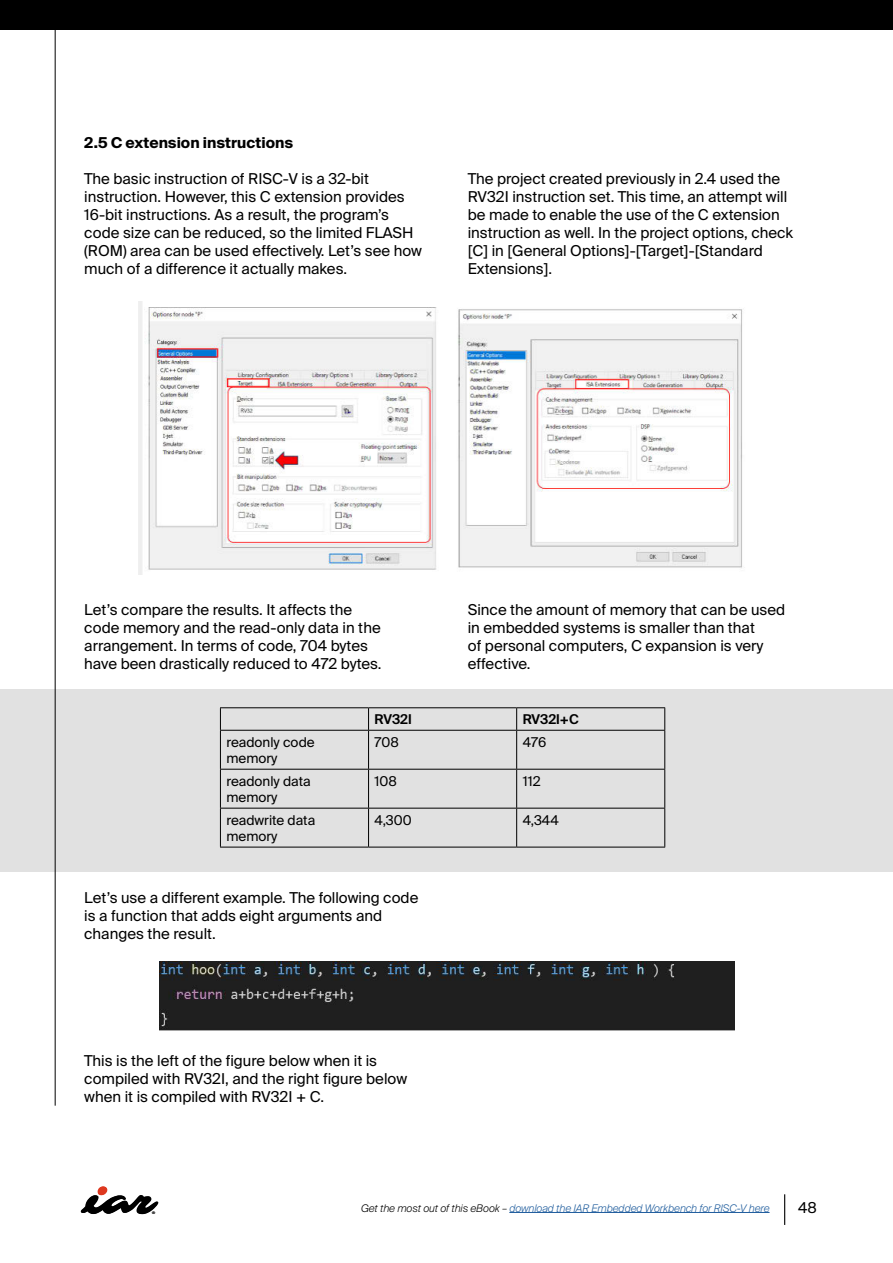
<style>
.page{position:relative;width:893px;height:1263px;background:#fff}
.page>*{position:absolute;margin:0;border:0;box-sizing:border-box;transform-origin:0 0}
.t1{font:15px/18px "Suisse Intl";color:#000}
.t2{font:700 15px "Suisse Intl";color:#000}
.t3{font:13.5px/16.5px "Suisse Intl";color:#000}
.t4{font:600 13.5px "Suisse Intl";color:#000}
.t5{font:italic 300 10.5px "Suisse Intl";color:#215e9e}
.s1{color:#000}
</style>
<div class="page">
<hr style="left:509px;top:1212px;width:260px;height:1px;background:#215e9e">
<hr style="left:784px;top:1194px;width:1px;height:31px;background:#000">
<div style="left:0;top:690px;width:893px;height:182px;background:#e1e1e1"></div>
<svg style="left:81px;top:1186px;width:77px;height:28px"></svg>
<div style="left:0;top:0;width:892px;height:30px;background:#000"></div>
<hr style="left:55px;top:0;width:1px;height:1106px;background:#000">
<img style="left:138px;top:302px;width:605px;height:272px">
<hr style="left:220px;top:707px;width:149px;height:1px;background:#000">
<svg style="left:220px;top:708px;width:1px;height:22px"></svg>
<hr style="left:369px;top:707px;width:148px;height:1px;background:#000">
<svg style="left:368px;top:708px;width:1px;height:22px"></svg>
<hr style="left:517px;top:707px;width:148px;height:1px;background:#000">
<svg style="left:516px;top:708px;width:1px;height:22px"></svg>
<svg style="left:664px;top:708px;width:1px;height:22px"></svg>
<hr style="left:220px;top:730px;width:149px;height:1px;background:#000">
<hr style="left:220px;top:731px;width:1px;height:38px;background:#000">
<hr style="left:369px;top:730px;width:148px;height:1px;background:#000">
<hr style="left:368px;top:731px;width:1px;height:38px;background:#000">
<hr style="left:517px;top:730px;width:148px;height:1px;background:#000">
<hr style="left:516px;top:731px;width:1px;height:38px;background:#000">
<hr style="left:664px;top:731px;width:1px;height:38px;background:#000">
<hr style="left:220px;top:769px;width:149px;height:1px;background:#000">
<hr style="left:220px;top:769px;width:1px;height:39px;background:#000">
<hr style="left:369px;top:769px;width:148px;height:1px;background:#000">
<hr style="left:368px;top:769px;width:1px;height:39px;background:#000">
<hr style="left:517px;top:769px;width:148px;height:1px;background:#000">
<hr style="left:516px;top:769px;width:1px;height:39px;background:#000">
<hr style="left:664px;top:769px;width:1px;height:39px;background:#000">
<hr style="left:220px;top:808px;width:149px;height:1px;background:#000">
<hr style="left:220px;top:808px;width:1px;height:39px;background:#000">
<hr style="left:369px;top:808px;width:148px;height:1px;background:#000">
<hr style="left:368px;top:808px;width:1px;height:39px;background:#000">
<hr style="left:517px;top:808px;width:148px;height:1px;background:#000">
<hr style="left:516px;top:808px;width:1px;height:39px;background:#000">
<hr style="left:664px;top:808px;width:1px;height:39px;background:#000">
<hr style="left:220px;top:847px;width:149px;height:1px;background:#000">
<hr style="left:369px;top:847px;width:148px;height:1px;background:#000">
<hr style="left:517px;top:847px;width:148px;height:1px;background:#000">
<img style="left:159px;top:961px;width:575px;height:69px">
<p class="t2" style="left:84px;top:134px;width:210px">2.5 C extension instructions</p>
<p class="t1" style="left:84px;top:170px;width:339px">The basic instruction of RISC-V is a 32-bit instruction. However, this C extension provides 16-bit instructions. As a result, the program’s code size can be reduced, so the limited FLASH (ROM) area can be used effectively. Let’s see how much of a difference it actually makes.</p>
<p class="t1" style="left:468px;top:170px;width:327px">The project created previously in 2.4 used the RV32I instruction set. This time, an attempt will be made to enable the use of the C extension instruction as well. In the project options, check [C] in [General Options]-[Target]-[Standard Extensions].</p>
<p class="t1" style="left:84px;top:601px;width:299px">Let’s compare the results. It affects the code memory and the read-only data in the arrangement. In terms of code, 704 bytes have been drastically reduced to 472 bytes.</p>
<p class="t1" style="left:468px;top:601px;width:319px">Since the amount of memory that can be used in embedded systems is smaller than that<br>of personal computers, C expansion is very effective.</p>
<p class="t4" style="left:375px;top:712px;width:39px">RV32I</p>
<p class="t4" style="left:523px;top:712px;width:58px">RV32I+C</p>
<p class="t3" style="left:226px;top:734px;width:90px">readonly code memory</p>
<p class="t3" style="left:375px;top:734px;width:26px">708</p>
<p class="t3" style="left:523px;top:734px;width:25px">476</p>
<p class="t3" style="left:226px;top:773px;width:86px">readonly data memory</p>
<p class="t3" style="left:375px;top:773px;width:24px">108</p>
<p class="t3" style="left:523px;top:773px;width:20px">112</p>
<p class="t3" style="left:226px;top:812px;width:90px">readwrite data memory</p>
<p class="t3" style="left:375px;top:812px;width:39px">4,300</p>
<p class="t3" style="left:523px;top:812px;width:38px">4,344</p>
<p class="t1" style="left:84px;top:888px;width:336px">Let’s use a different example. The following code is a function that adds eight arguments and changes the result.</p>
<p class="t1" style="left:84px;top:1051px;width:324px">This is the left of the figure below when it is compiled with RV32I, and the right figure below when it is compiled with RV32I + C.</p>
<p class="t5" style="left:361px;top:1202px;width:410px"><span class="s1">Get the most out of this eBook –</span> download the IAR Embedded Workbench for RISC-V here</p>
<p class="t1" style="left:798px;top:1198px;width:20px">48</p>
</div>
